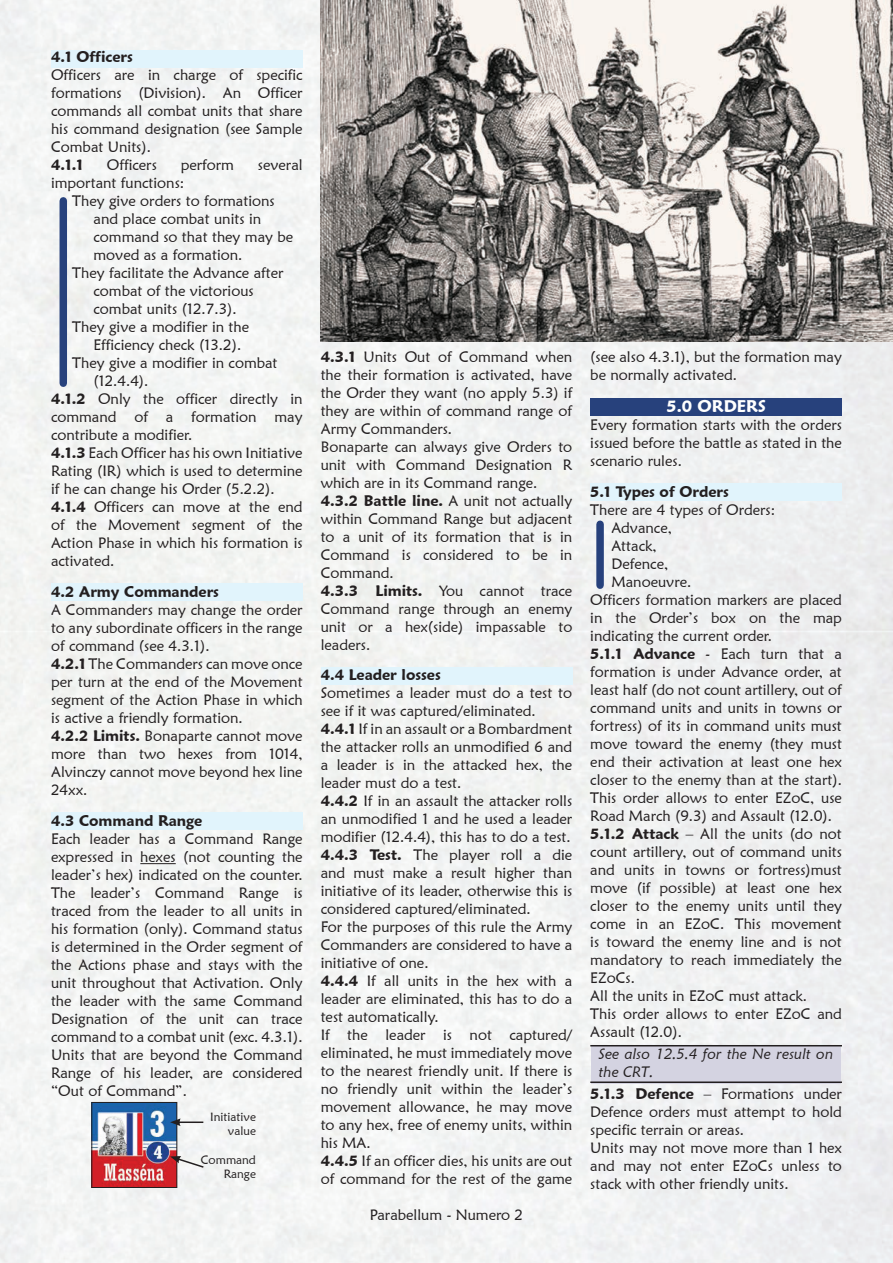
<style>
.page{position:relative;width:893px;height:1263px;background:#f2f3f3}
.page>*{position:absolute;margin:0;border:0;box-sizing:border-box;transform-origin:0 0}
.t1{font:600 16.5px "Maiandra GD";color:#fff}
.t2{font:15px/18px "Maiandra GD";color:#231f20}
.t3{font:600 15px "Maiandra GD";color:#231f20}
.t4{font:italic 15px/18px "Maiandra GD";color:#231f20}
.t5{font:12px/14.4px "Maiandra GD";color:#231f20;text-align:right}
.s1{font-weight:600}
</style>
<div class="page">
<div style="left:591px;top:1046px;width:250px;height:37px;background:#d4d3e1"></div>
<div style="left:590px;top:483px;width:252px;height:17px;background:#e1f4fc"></div>
<div style="left:321px;top:667px;width:251px;height:17px;background:#e1f4fc"></div>
<div style="left:590px;top:398px;width:252px;height:17px;background:#27417c"></div>
<div style="left:51px;top:813px;width:252px;height:17px;background:#e1f4fc"></div>
<div style="left:51px;top:584px;width:252px;height:17px;background:#e1f4fc"></div>
<div style="left:51px;top:50px;width:252px;height:17px;background:#e1f4fc"></div>
<hr style="left:140px;top:863px;width:36px;height:1px;background:#231f20">
<img style="left:93px;top:1104px;width:82px;height:82px">
<div style="left:91px;top:1102px;width:86px;height:86px;border:1px solid #231f20"></div>
<hr style="left:590px;top:1045px;width:252px;height:1px;background:#231f20">
<hr style="left:590px;top:1081px;width:252px;height:2px;background:#231f20">
<div style="left:60px;top:201px;width:7px;height:182px;background:#27417c"></div>
<hr style="left:178px;top:1121px;width:25px;height:2px;background:#231f20">
<svg style="left:170px;top:1118px;width:11px;height:8px"></svg>
<svg style="left:170px;top:1156px;width:35px;height:13px"></svg>
<img style="left:321px;top:0;width:572px;height:342px">
<div style="left:596px;top:524px;width:8px;height:61px;background:#27417c"></div>
<p class="t3" style="left:51px;top:48px;width:83px">4.1 Officers</p>
<p class="t2" style="left:51px;top:66px;width:253px;text-align:justify">Officers are in charge of specific formations (Division). An Officer commands all combat units that share his command designation (see Sample Combat Units).</p>
<p class="t3" style="left:51px;top:156px;width:33px">4.1.1</p>
<p class="t2" style="left:107px;top:156px;width:51px">Officers</p>
<p class="t2" style="left:181px;top:156px;width:55px">perform</p>
<p class="t2" style="left:258px;top:156px;width:46px">several</p>
<p class="t2" style="left:51px;top:174px;width:135px">important functions:</p>
<p class="t2" style="left:72px;top:192px;width:204px">They give orders to formations</p>
<p class="t2" style="left:94px;top:210px;width:169px">and place combat units in</p>
<p class="t2" style="left:94px;top:228px;width:201px">command so that they may be</p>
<p class="t2" style="left:94px;top:246px;width:150px">moved as a formation.</p>
<p class="t2" style="left:72px;top:264px;width:213px">They facilitate the Advance after</p>
<p class="t2" style="left:94px;top:282px;width:162px">combat of the victorious</p>
<p class="t2" style="left:94px;top:300px;width:145px">combat units (12.7.3).</p>
<p class="t2" style="left:72px;top:318px;width:178px">They give a modifier in the</p>
<p class="t2" style="left:94px;top:336px;width:149px">Efficiency check (13.2).</p>
<p class="t2" style="left:72px;top:354px;width:207px">They give a modifier in combat</p>
<p class="t2" style="left:94px;top:372px;width:56px">(12.4.4).</p>
<p class="t2" style="left:51px;top:390px;width:253px"><span class="s1">4.1.2</span> Only the officer directly in</p>
<p class="t2" style="left:51px;top:408px;width:253px">command of a formation may</p>
<p class="t2" style="left:51px;top:426px;width:143px">contribute a modifier.</p>
<p class="t2" style="left:51px;top:444px;width:253px"><span class="s1">4.1.3</span> Each Officer has his own Initiative</p>
<p class="t2" style="left:51px;top:462px;width:253px">Rating (IR) which is used to determine</p>
<p class="t2" style="left:51px;top:480px;width:225px">if he can change his Order (5.2.2).</p>
<p class="t2" style="left:51px;top:498px;width:253px"><span class="s1">4.1.4</span> Officers can move at the end</p>
<p class="t2" style="left:51px;top:516px;width:253px">of the Movement segment of the</p>
<p class="t2" style="left:51px;top:534px;width:253px">Action Phase in which his formation is</p>
<p class="t2" style="left:51px;top:552px;width:65px">activated.</p>
<p class="t3" style="left:51px;top:583px;width:169px">4.2 Army Commanders</p>
<p class="t2" style="left:51px;top:601px;width:253px">A Commanders may change the order to any subordinate officers in the range of command (see 4.3.1).<br><span class="s1">4.2.1</span> The Commanders can move once per turn at the end of the Movement segment of the Action Phase in which is active a friendly formation.<br><span class="s1">4.2.2 Limits.</span> Bonaparte cannot move more than two hexes from 1014,<br>Alvinczy cannot move beyond hex line<br>24xx.</p>
<p class="t3" style="left:51px;top:811px;width:153px">4.3 Command Range</p>
<p class="t2" style="left:51px;top:829px;width:253px;text-align:justify">Each leader has a Command Range expressed in hexes (not counting the leader’s hex) indicated on the counter.<br>The leader’s Command Range is traced from the leader to all units in his formation (only). Command status is determined in the Order segment of the Actions phase and stays with the unit throughout that Activation. Only the leader with the same Command Designation of the unit can trace command to a combat unit (exc. 4.3.1).<br>Units that are beyond the Command Range of his leader, are considered “Out of Command”.</p>
<p class="t5" style="left:210px;top:1109px;width:47px">Initiative value</p>
<p class="t5" style="left:201px;top:1152px;width:57px">Command<br>Range</p>
<p class="t2" style="left:321px;top:347px;width:253px"><span class="s1">4.3.1</span> Units Out of Command when the their formation is activated, have the Order they want (no apply 5.3) if they are within of command range of<br>Army Commanders.<br>Bonaparte can always give Orders to unit with Command Designation R which are in its Command range.<br><span class="s1">4.3.2 Battle line.</span> A unit not actually within Command Range but adjacent to a unit of its formation that is in<br>Command is considered to be in<br>Command.<br><span class="s1">4.3.3 Limits.</span> You cannot trace<br>Command range through an enemy unit or a hex(side) impassable to leaders.</p>
<p class="t3" style="left:321px;top:666px;width:122px">4.4 Leader losses</p>
<p class="t2" style="left:321px;top:684px;width:253px">Sometimes a leader must do a test to see if it was captured/eliminated.<br><span class="s1">4.4.1</span> If in an assault or a Bombardment the attacker rolls an unmodified 6 and a leader is in the attacked hex, the leader must do a test.<br><span class="s1">4.4.2</span> If in an assault the attacker rolls an unmodified 1 and he used a leader modifier (12.4.4), this has to do a test.<br><span class="s1">4.4.3 Test.</span> The player roll a die and must make a result higher than initiative of its leader, otherwise this is considered captured/eliminated.<br>For the purposes of this rule the Army Commanders are considered to have a initiative of one.<br><span class="s1">4.4.4</span> If all units in the hex with a leader are eliminated, this has to do a test automatically.<br>If the leader is not captured/ eliminated, he must immediately move to the nearest friendly unit. If there is no friendly unit within the leader’s movement allowance, he may move to any hex, free of enemy units, within his MA.<br><span class="s1">4.4.5</span> If an officer dies, his units are out of command for the rest of the game</p>
<p class="t2" style="left:370px;top:1206px;width:155px">Parabellum - Numero 2</p>
<p class="t2" style="left:590px;top:347px;width:253px">(see also 4.3.1), but the formation may be normally activated.</p>
<p class="t1" style="left:666px;top:396px;width:101px">5.0 ORDERS</p>
<p class="t2" style="left:590px;top:416px;width:253px;text-align:justify">Every formation starts with the orders issued before the battle as stated in the scenario rules.</p>
<p class="t3" style="left:590px;top:482px;width:140px">5.1 Types of Orders</p>
<p class="t2" style="left:590px;top:500px;width:187px">There are 4 types of Orders:</p>
<p class="t2" style="left:612px;top:518px;width:62px">Advance,</p>
<p class="t2" style="left:612px;top:536px;width:47px">Attack,</p>
<p class="t2" style="left:612px;top:554px;width:58px">Defence,</p>
<p class="t2" style="left:612px;top:572px;width:81px">Manoeuvre.</p>
<p class="t2" style="left:590px;top:590px;width:253px">Officers formation markers are placed</p>
<p class="t2" style="left:590px;top:608px;width:253px">in the Order’s box on the map</p>
<p class="t2" style="left:590px;top:626px;width:183px">indicating the current order.</p>
<p class="t2" style="left:590px;top:644px;width:253px"><span class="s1">5.1.1 Advance</span> - Each turn that a</p>
<p class="t2" style="left:590px;top:662px;width:253px">formation is under Advance order, at</p>
<p class="t2" style="left:590px;top:680px;width:253px">least half (do not count artillery, out of</p>
<p class="t2" style="left:590px;top:698px;width:253px">command units and units in towns or</p>
<p class="t2" style="left:590px;top:716px;width:253px">fortress) of its in command units must</p>
<p class="t2" style="left:590px;top:734px;width:253px">move toward the enemy (they must</p>
<p class="t2" style="left:590px;top:752px;width:253px">end their activation at least one hex</p>
<p class="t2" style="left:590px;top:770px;width:253px">closer to the enemy than at the start).</p>
<p class="t2" style="left:590px;top:788px;width:253px">This order allows to enter EZoC, use</p>
<p class="t2" style="left:590px;top:806px;width:243px">Road March (9.3) and Assault (12.0).</p>
<p class="t2" style="left:590px;top:824px;width:253px"><span class="s1">5.1.2 Attack</span> – All the units (do not</p>
<p class="t2" style="left:590px;top:842px;width:253px">count artillery, out of command units</p>
<p class="t2" style="left:590px;top:860px;width:253px">and units in towns or fortress)must</p>
<p class="t2" style="left:590px;top:878px;width:253px">move (if possible) at least one hex</p>
<p class="t2" style="left:590px;top:896px;width:253px">closer to the enemy units until they</p>
<p class="t2" style="left:590px;top:914px;width:253px">come in an EZoC. This movement</p>
<p class="t2" style="left:590px;top:932px;width:253px">is toward the enemy line and is not</p>
<p class="t2" style="left:590px;top:950px;width:253px">mandatory to reach immediately the</p>
<p class="t2" style="left:590px;top:968px;width:46px">EZoCs.</p>
<p class="t2" style="left:590px;top:986px;width:218px">All the units in EZoC must attack.</p>
<p class="t2" style="left:590px;top:1004px;width:253px">This order allows to enter EZoC and</p>
<p class="t2" style="left:590px;top:1022px;width:93px">Assault (12.0).</p>
<p class="t4" style="left:599px;top:1045px;width:236px">See also 12.5.4 for the Ne result on the CRT.</p>
<p class="t2" style="left:590px;top:1085px;width:253px"><span class="s1">5.1.3 Defence</span> – Formations under<br>Defence orders must attempt to hold specific terrain or areas.<br>Units may not move more than 1 hex and may not enter EZoCs unless to stack with other friendly units.</p>
</div>
